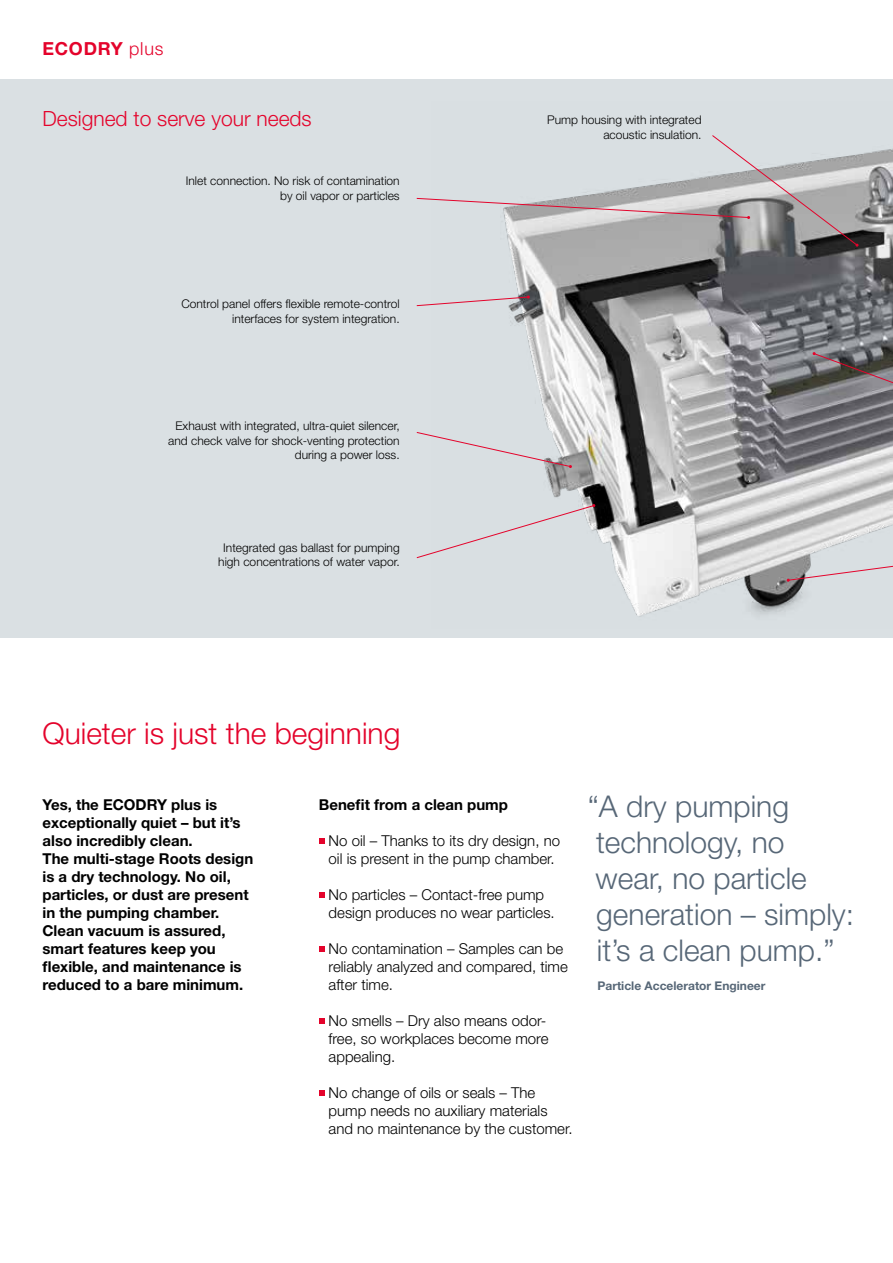
<style>
.page{position:relative;width:893px;height:1263px;background:#fff}
.page>*{position:absolute;margin:0;border:0;box-sizing:border-box;transform-origin:0 0}
.t1{font:300 30px/36px "Helvetica Neue LT Std";color:#576777}
.t2{font:300 30px "Helvetica Neue LT Std";color:#e4032b}
.t3{font:300 21px "Helvetica Neue LT Std";color:#e4032b}
.t4{font:700 18px "Helvetica Neue LT Std";letter-spacing:.04em;color:#e4032b}
.t5{font:300 15px/18px "Helvetica Neue LT Std";color:#000}
.t6{font:700 15px/18px "Helvetica Neue LT Std";color:#000}
.t7{font:300 12px/14.4px "Helvetica Neue LT Std";color:#000;text-align:right}
.t8{font:700 12px "Helvetica Neue LT Std";color:#576777}
.s1{font-weight:300}
</style>
<div class="page">
<div style="left:0;top:79px;width:893px;height:559px;background:#dae0e3"></div>
<img style="left:508px;top:149px;width:385px;height:468px">
<svg style="left:787px;top:352px;width:106px;height:230px"></svg>
<svg style="left:416px;top:296px;width:114px;height:10px"></svg>
<svg style="left:416px;top:135px;width:442px;height:112px"></svg>
<svg style="left:416px;top:431px;width:156px;height:37px"></svg>
<svg style="left:416px;top:504px;width:179px;height:55px"></svg>
<svg style="left:319px;top:838px;width:5px;height:6px"></svg>
<svg style="left:319px;top:892px;width:5px;height:6px"></svg>
<svg style="left:319px;top:946px;width:5px;height:6px"></svg>
<svg style="left:319px;top:1018px;width:5px;height:6px"></svg>
<svg style="left:319px;top:1090px;width:5px;height:6px"></svg>
<p class="t4" style="left:43px;top:38px;width:122px">ECODRY <span class="s1">plus</span></p>
<h2 class="t3" style="left:43px;top:106px;width:271px">Designed to serve your needs</h2>
<p class="t7" style="left:186px;top:174px;width:215px">Inlet connection. No risk of contamination by oil vapor or particles</p>
<p class="t7" style="left:181px;top:297px;width:220px">Control panel offers flexible remote-control interfaces for system integration.</p>
<p class="t7" style="left:168px;top:418px;width:233px">Exhaust with integrated, ultra-quiet silencer, and check valve for shock-venting protection during a power loss.</p>
<p class="t7" style="left:218px;top:540px;width:183px;text-align:center">Integrated gas ballast for pumping high concentrations of water vapor.</p>
<h1 class="t2" style="left:43px;top:715px;width:359px">Quieter is just the beginning</h1>
<p class="t7" style="left:547px;top:113px;width:156px">Pump housing with integrated acoustic insulation.</p>
<p class="t6" style="left:43px;top:795px;width:212px">Yes, the ECODRY plus is exceptionally quiet – but it’s also incredibly clean.<br>The multi-stage Roots design is a dry technology. No oil, particles, or dust are present in the pumping chamber.<br>Clean vacuum is assured, smart features keep you flexible, and maintenance is reduced to a bare minimum.</p>
<p class="t6" style="left:319px;top:795px;width:191px">Benefit from a clean pump</p>
<p class="t5" style="left:329px;top:831px;width:233px">No oil – Thanks to its dry design, no oil is present in the pump chamber.</p>
<p class="t5" style="left:329px;top:885px;width:228px">No particles – Contact-free pump design produces no wear particles.</p>
<p class="t5" style="left:329px;top:939px;width:241px">No contamination – Samples can be reliably analyzed and compared, time after time.</p>
<p class="t5" style="left:329px;top:1011px;width:221px">No smells – Dry also means odor&shy;free, so workplaces become more appealing.</p>
<p class="t5" style="left:329px;top:1083px;width:245px">No change of oils or seals – The pump needs no auxiliary materials and no maintenance by the customer.</p>
<h1 class="t1" style="left:588px;top:788px;width:268px">“A dry pumping technology, no<br>wear, no particle generation – simply: it’s a clean pump.”</h1>
<p class="t8" style="left:597px;top:978px;width:169px">Particle Accelerator Engineer</p>
</div>
